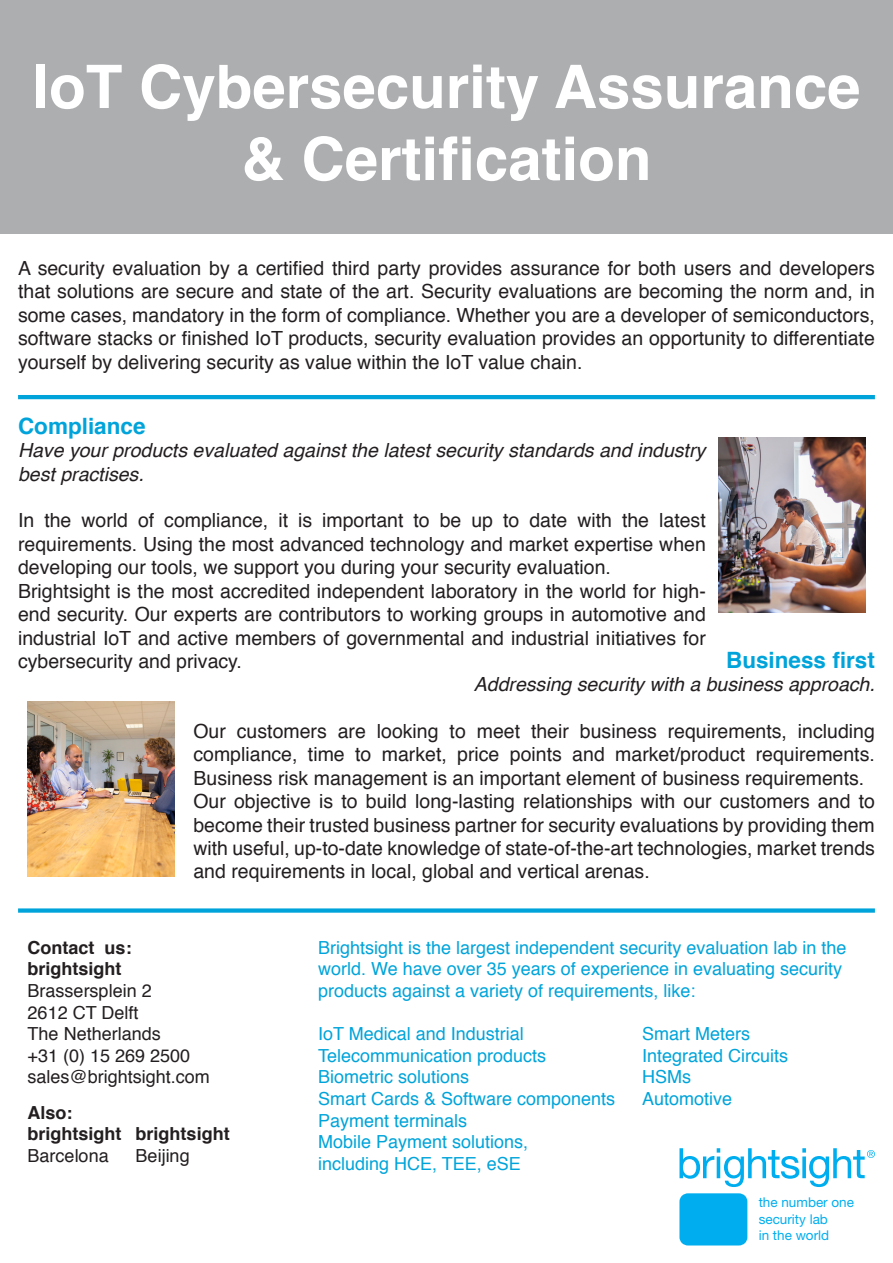
<style>
.page{position:relative;width:893px;height:1263px;background:#fff}
.page>*{position:absolute;margin:0;border:0;box-sizing:border-box;transform-origin:0 0}
.t1{font:700 60px/72px "Helvetica";color:#fff;text-align:center}
.t2{font:700 22.5px "Helvetica";color:#00a4da}
.t3{font:19.5px/23.4px "Helvetica";color:#231f20}
.t4{font:italic 19.5px/23.4px "Helvetica";color:#231f20}
.t5{font:18px/21.6px "Helvetica";color:#00a4da}
.t6{font:18px/21.6px "Helvetica";color:#231f20}
.t7{font:700 18px/21.6px "Helvetica";color:#231f20}
.t8{font:13.5px/16.2px "Helvetica Neue";color:#00aeef}
</style>
<div class="page">
<div style="left:0;top:0;width:893px;height:234px;background:#acaeb0"></div>
<hr style="left:18px;top:395px;width:857px;height:4px;background:#00a4da">
<div style="left:18px;top:908px;width:857px;height:5px;background:#00a4da"></div>
<svg style="left:679px;top:1148px;width:196px;height:39px"></svg>
<div style="left:679px;top:1193px;width:68px;height:52px;background:#00aeef"></div>
<img style="left:28px;top:702px;width:146px;height:174px">
<img style="left:719px;top:438px;width:146px;height:174px">
<h1 class="t1" style="left:32px;top:52px;width:830px">IoT Cybersecurity Assurance &amp; Certification</h1>
<p class="t3" style="left:18px;top:257px;width:858px;text-align:justify">A security evaluation by a certified third party provides assurance for both users and developers that solutions are secure and state of the art. Security evaluations are becoming the norm and, in some cases, mandatory in the form of compliance. Whether you are a developer of semiconductors, software stacks or finished IoT products, security evaluation provides an opportunity to differentiate yourself by delivering security as value within the IoT value chain.</p>
<p class="t2" style="left:18px;top:408px;width:129px">Compliance</p>
<p class="t4" style="left:18px;top:439px;width:689px">Have your products evaluated against the latest security standards and industry best practises.</p>
<p class="t3" style="left:18px;top:509px;width:689px">In the world of compliance, it is important to be up to date with the latest requirements. Using the most advanced technology and market expertise when developing our tools, we support you during your security evaluation.<br>Brightsight is the most accredited independent laboratory in the world for high&shy;end security. Our experts are contributors to working groups in automotive and industrial IoT and active members of governmental and industrial initiatives for cybersecurity and privacy.</p>
<p class="t2" style="left:726px;top:642px;width:150px">Business first</p>
<p class="t4" style="left:474px;top:673px;width:402px">Addressing security with a business approach.</p>
<p class="t3" style="left:193px;top:720px;width:683px">Our customers are looking to meet their business requirements, including compliance, time to market, price points and market/product requirements.<br>Business risk management is an important element of business requirements.<br>Our objective is to build long-lasting relationships with our customers and to become their trusted business partner for security evaluations by providing them with useful, up-to-date knowledge of state-of-the-art technologies, market trends and requirements in local, global and vertical arenas.</p>
<p class="t7" style="left:28px;top:937px;width:106px">Contact us: brightsight</p>
<p class="t6" style="left:28px;top:980px;width:184px">Brassersplein 2<br>2612 CT Delft<br>The Netherlands<br>+31 (0) 15 269 2500 sales@brightsight.com</p>
<p class="t7" style="left:28px;top:1101px;width:203px">Also:<br>brightsight brightsight</p>
<p class="t6" style="left:28px;top:1145px;width:83px">Barcelona</p>
<p class="t6" style="left:136px;top:1145px;width:56px">Beijing</p>
<p class="t5" style="left:318px;top:937px;width:530px">Brightsight is the largest independent security evaluation lab in the world. We have over 35 years of experience in evaluating security products against a variety of requirements, like:</p>
<p class="t5" style="left:318px;top:1024px;width:207px">IoT Medical and Industrial</p>
<p class="t5" style="left:642px;top:1024px;width:110px">Smart Meters</p>
<p class="t5" style="left:318px;top:1045px;width:230px">Telecommunication products</p>
<p class="t5" style="left:642px;top:1045px;width:148px">Integrated Circuits</p>
<p class="t5" style="left:318px;top:1067px;width:153px">Biometric solutions</p>
<p class="t5" style="left:642px;top:1067px;width:50px">HSMs</p>
<p class="t5" style="left:318px;top:1088px;width:299px">Smart Cards &amp; Software components</p>
<p class="t5" style="left:642px;top:1088px;width:92px">Automotive</p>
<p class="t5" style="left:318px;top:1110px;width:212px">Payment terminals<br>Mobile Payment solutions, including HCE, TEE, eSE</p>
<p class="t8" style="left:759px;top:1195px;width:97px">the number one security lab<br>in the world</p>
</div>
